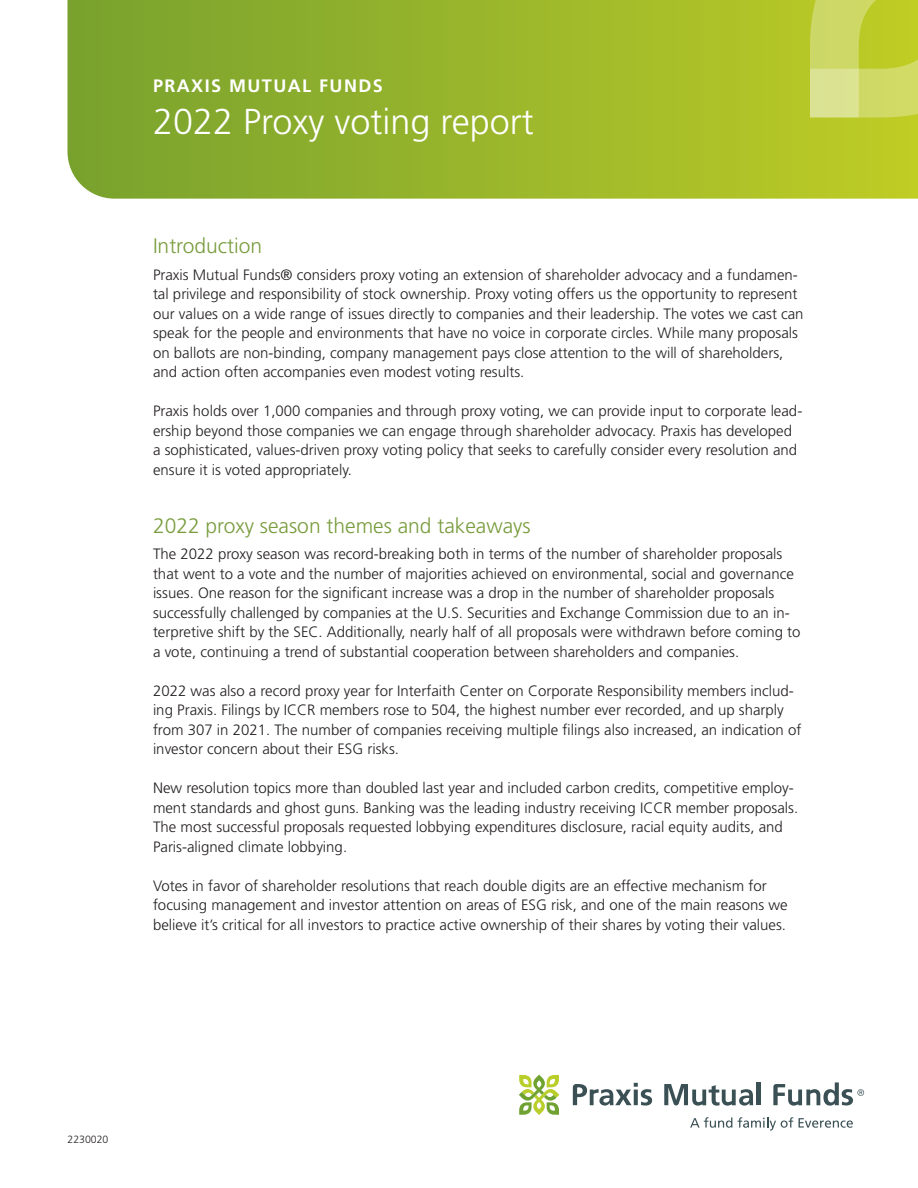
<style>
.page{position:relative;width:918px;height:1188px;background:#fff}
.page>*{position:absolute;margin:0;border:0;box-sizing:border-box;transform-origin:0 0}
.t1{font:300 36px "Frutiger LT Std";color:#fff}
.t2{font:300 21px "Frutiger LT Std";color:#799c3d}
.t3{font:700 18px "Frutiger LT Std";letter-spacing:.08em;color:#fff}
.t4{font:300 15px/19.5px "Frutiger LT Std";color:#231f20}
.t5{font:300 10.5px "Frutiger LT Std";color:#231f20}
</style>
<div class="page">
<svg style="left:68px;top:0;width:850px;height:199px;background:#98b52b"></svg>
<svg style="left:810px;top:0;width:108px;height:117px;background:#cbd65a"></svg>
<svg style="left:690px;top:1117px;width:42px;height:11px"></svg>
<svg style="left:738px;top:1117px;width:55px;height:14px"></svg>
<svg style="left:799px;top:1118px;width:54px;height:10px"></svg>
<svg style="left:664px;top:1084px;width:89px;height:22px"></svg>
<hr style="left:757px;top:1082px;width:4px;height:23px;background:#3b5055">
<svg style="left:573px;top:1083px;width:79px;height:23px"></svg>
<svg style="left:773px;top:1082px;width:91px;height:24px"></svg>
<svg style="left:519px;top:1075px;width:40px;height:40px"></svg>
<p class="t3" style="left:153px;top:75px;width:231px">PRAXIS MUTUAL FUNDS</p>
<p class="t1" style="left:153px;top:101px;width:382px">2022 Proxy voting report</p>
<p class="t2" style="left:153px;top:234px;width:111px">Introduction</p>
<p class="t4" style="left:153px;top:265px;width:652px">Praxis Mutual Funds® considers proxy voting an extension of shareholder advocacy and a fundamen&shy;tal privilege and responsibility of stock ownership. Proxy voting offers us the opportunity to represent our values on a wide range of issues directly to companies and their leadership. The votes we cast can speak for the people and environments that have no voice in corporate circles. While many proposals on ballots are non-binding, company management pays close attention to the will of shareholders, and action often accompanies even modest voting results.</p>
<p class="t4" style="left:153px;top:401px;width:651px">Praxis holds over 1,000 companies and through proxy voting, we can provide input to corporate lead&shy;ership beyond those companies we can engage through shareholder advocacy. Praxis has developed a sophisticated, values-driven proxy voting policy that seeks to carefully consider every resolution and ensure it is voted appropriately.</p>
<p class="t2" style="left:153px;top:514px;width:379px">2022 proxy season themes and takeaways</p>
<p class="t4" style="left:153px;top:545px;width:649px">The 2022 proxy season was record-breaking both in terms of the number of shareholder proposals that went to a vote and the number of majorities achieved on environmental, social and governance issues. One reason for the significant increase was a drop in the number of shareholder proposals successfully challenged by companies at the U.S. Securities and Exchange Commission due to an in&shy;terpretive shift by the SEC. Additionally, nearly half of all proposals were withdrawn before coming to a vote, continuing a trend of substantial cooperation between shareholders and companies.</p>
<p class="t4" style="left:153px;top:681px;width:650px">2022 was also a record proxy year for Interfaith Center on Corporate Responsibility members includ&shy;ing Praxis. Filings by ICCR members rose to 504, the highest number ever recorded, and up sharply from 307 in 2021. The number of companies receiving multiple filings also increased, an indication of investor concern about their ESG risks.</p>
<p class="t4" style="left:153px;top:779px;width:647px">New resolution topics more than doubled last year and included carbon credits, competitive employ&shy;ment standards and ghost guns. Banking was the leading industry receiving ICCR member proposals.<br>The most successful proposals requested lobbying expenditures disclosure, racial equity audits, and Paris-aligned climate lobbying.</p>
<p class="t4" style="left:153px;top:876px;width:636px">Votes in favor of shareholder resolutions that reach double digits are an effective mechanism for focusing management and investor attention on areas of ESG risk, and one of the main reasons we believe it’s critical for all investors to practice active ownership of their shares by voting their values.</p>
<p class="t5" style="left:68px;top:1134px;width:42px">2230020</p>
</div>
